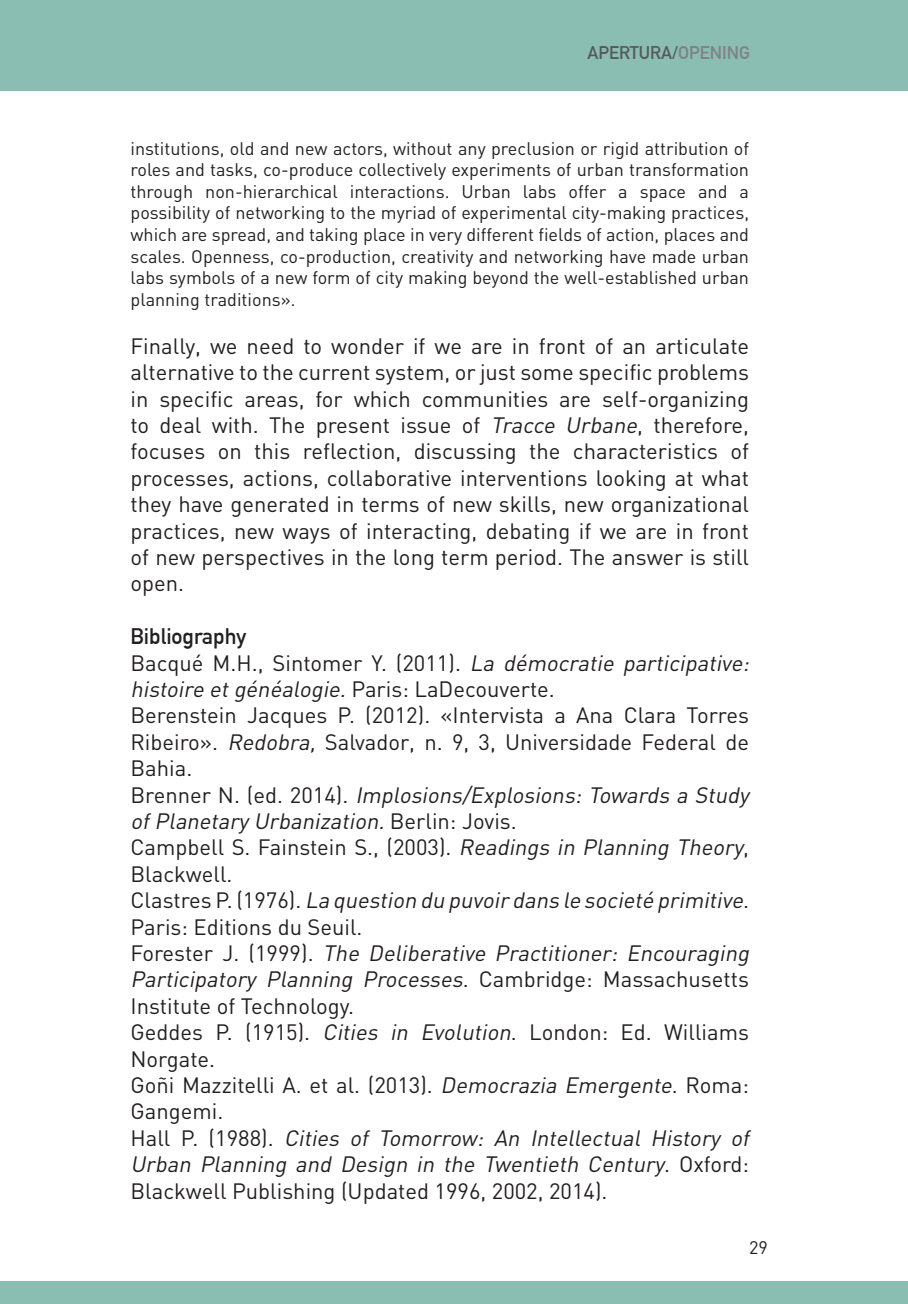
<style>
.page{position:relative;width:908px;height:1304px;background:#fff}
.page>*{position:absolute;margin:0;border:0;box-sizing:border-box;transform-origin:0 0}
.t1{font:22px/26.4px "DIN";color:#231f20}
.t2{font:italic 22px/26.4px "DIN";color:#231f20}
.t3{font:700 22px "DIN Alternate";color:#231f20}
.t4{font:18px/21.6px "DIN";color:#231f20;text-align:justify}
.t5{font:700 18px "DIN Alternate";color:#57585a}
.s1{color:#808285}
.s2{font-style:italic}
.s3{font-style:normal}
</style>
<div class="page">
<div style="left:0;top:0;width:907px;height:90px;background:#8abeb2"></div>
<div style="left:0;top:1281px;width:907px;height:23px;background:#8abeb2"></div>
<p class="t5" style="left:587px;top:39px;width:164px">APERTURA/<span class="s1">OPENING</span></p>
<p class="t4" style="left:130px;top:137px;width:619px">institutions, old and new actors, without any preclusion or rigid attribution of roles and tasks, co-produce collectively experiments of urban transformation through non-hierarchical interactions. Urban labs offer a space and a possibility of networking to the myriad of experimental city-making practices, which are spread, and taking place in very different fields of action, places and scales. Openness, co-production, creativity and networking have made urban labs symbols of a new form of city making beyond the well-established urban planning traditions».</p>
<p class="t1" style="left:130px;top:332px;width:620px;text-align:justify">Finally, we need to wonder if we are in front of an articulate alternative to the current system, or just some specific problems in specific areas, for which communities are self-organizing to deal with. The present issue of <span class="s2">Tracce Urbane</span>, therefore, focuses on this reflection, discussing the characteristics of processes, actions, collaborative interventions looking at what they have generated in terms of new skills, new organizational practices, new ways of interacting, debating if we are in front of new perspectives in the long term period. The answer is still open.</p>
<p class="t3" style="left:130px;top:620px;width:117px">Bibliography</p>
<p class="t2" style="left:130px;top:649px;width:624px"><span class="s3">Bacqué M.H., Sintomer Y. (2011).</span> La démocratie participative: histoire etgénéalogie.<span class="s3">Paris: LaDecouverte.</span></p>
<p class="t1" style="left:130px;top:702px;width:619px;text-align:justify">Berenstein Jacques P. (2012). «Intervista a Ana Clara Torres Ribeiro». <span class="s2">Redobra,</span> Salvador, n. 9, 3, Universidade Federal de Bahia.</p>
<p class="t2" style="left:130px;top:781px;width:624px"><span class="s3">B re n n e r N . ( e d . 2 0 1 4 ) .</span> Implosions/Explosions: Towards a Study ofPlanetary Urbanization.<span class="s3">B e rl i n : J ov i s .</span></p>
<p class="t1" style="left:130px;top:834px;width:619px">Campbell S. Fainstein S., (2003). <span class="s2">Readings in Planning Theory</span>,<br>Blackwell.</p>
<p class="t1" style="left:130px;top:887px;width:619px">C l a s t re s P. ( 1 9 7 6 ) . <span class="s2">La question du puvoir dans le societé primitive</span>.<br>Paris: Editions du Seuil.</p>
<p class="t2" style="left:130px;top:939px;width:624px"><span class="s3">Fo re s t e r J . ( 1 9 9 9 ) .</span> The Deliberative Practitioner: Encouraging<br>Participatory Planning Processes<span class="s3">. C a m b ri d g e : M a ssa c h u s etts<br>Institute of Technology.</span></p>
<p class="t1" style="left:130px;top:1019px;width:619px">Geddes P. (1915). <span class="s2">Cities in Evolution</span>. London: Ed. Williams<br>Norgate.</p>
<p class="t1" style="left:130px;top:1071px;width:619px">Goñi Mazzitelli A. et al. (2013). <span class="s2">Democrazia Emergente</span>. Roma:<br>Gangemi.</p>
<p class="t2" style="left:130px;top:1124px;width:624px"><span class="s3">H a l l P. ( 1 9 8 8 ) .</span> Cities of Tomorrow: An Intellectual History of<br>Urban Planning and Design in the Twentieth Century<span class="s3">. O x f o rd :<br>Blackwell Publishing (Updated 1996, 2002, 2014).</span></p>
<p class="t4" style="left:748px;top:1237px;width:20px">29</p>
</div>
